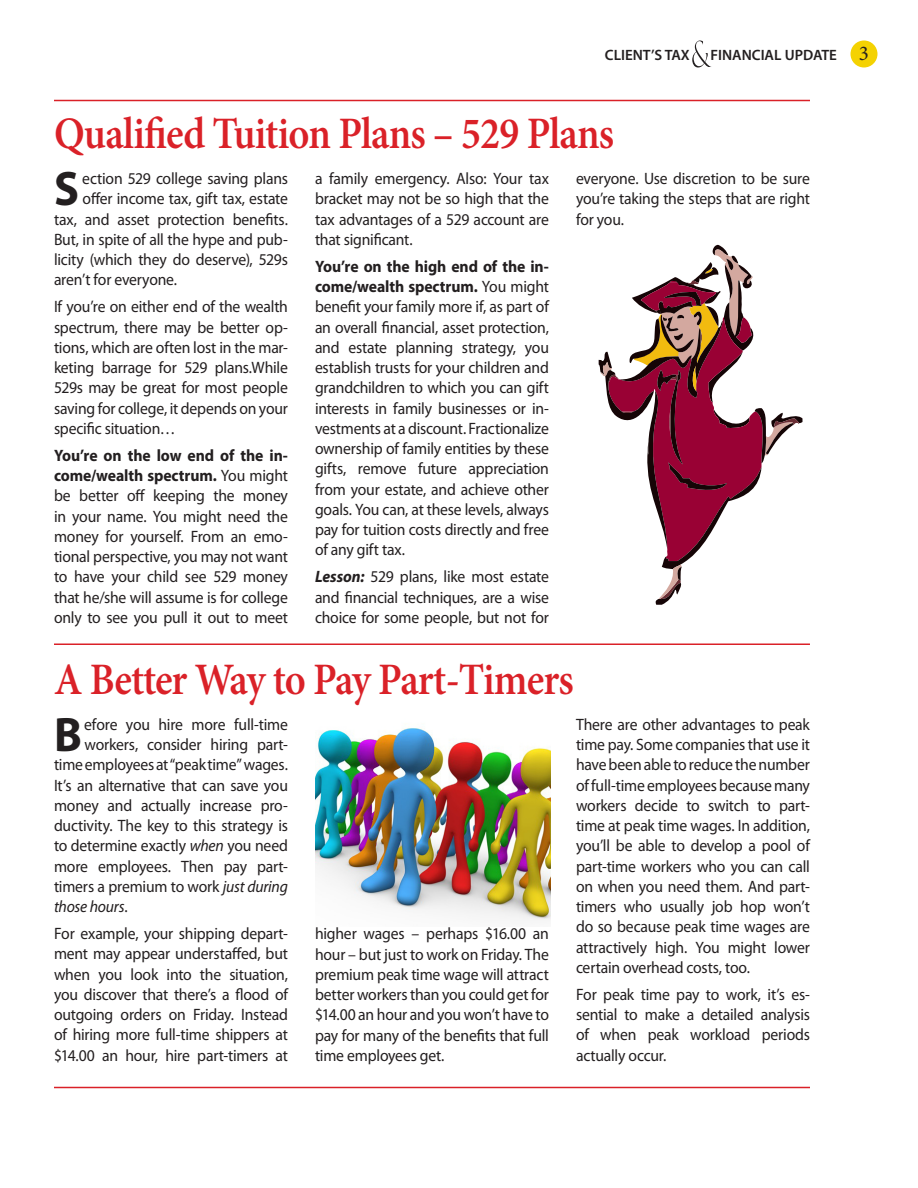
<style>
.page{position:relative;width:918px;height:1188px;background:#fff}
.page>*{position:absolute;margin:0;border:0;box-sizing:border-box;transform-origin:0 0}
.Body_1b_Initial_Cap{font:700 48.6px "Myriad Pro";color:#231f20;scale:.95 1}
.Head_1B_a{font:600 45px "Minion Pro";letter-spacing:-.025em;color:#da2128;scale:.9 1}
.Page_Number{font:21px "Minion Pro";color:#231f20}
.Body_1b{font:16.5px/20.2px "Myriad Pro";letter-spacing:-.015em;color:#231f20;text-align:justify;scale:.95 1}
.Body_1b_Initial_Cap-2{font:16.5px "Myriad Pro";letter-spacing:-.015em;color:#231f20;scale:.95 1}
.Body_1b_Initial_Cap-3{font:italic 16.5px "Myriad Pro";letter-spacing:-.015em;color:#231f20;scale:.95 1}
.CTFU_Page_Header{font:600 15px "Myriad Pro";color:#231f20}
.s1{font-weight:700}
.s2{font-weight:700;font-style:italic}
.s3{font-style:italic}
.s4{font-style:normal}
</style>
<div class="page">
<div style="left:850px;top:40px;width:28px;height:28px;background:#f4d202;border-radius:50%"></div>
<svg style="left:692px;top:40px;width:20px;height:28px"></svg>
<hr style="left:54px;top:100px;width:756px;height:1px;background:#da2128">
<hr style="left:54px;top:1087px;width:756px;height:1px;background:#da2128">
<hr style="left:54px;top:644px;width:756px;height:1px;background:#da2128">
<img style="left:315px;top:728px;width:236px;height:192px">
<svg style="left:599px;top:244px;width:203px;height:361px"></svg>
<p class="CTFU_Page_Header" style="left:605px;top:45px;width:86px">CLIENT’S TAX</p>
<p class="CTFU_Page_Header" style="left:710px;top:45px;width:128px">FINANCIAL UPDATE</p>
<p class="Page_Number" style="left:859px;top:39px;width:12px">3</p>
<p class="Head_1B_a" style="left:54px;top:103px;width:624px">Qualified Tuition Plans – 529 Plans</p>
<p class="Body_1b_Initial_Cap" style="left:54px;top:157px;width:28px">S</p>
<p class="Body_1b_Initial_Cap-2" style="left:82px;top:168px;width:218px">ection 529 college saving plans</p>
<p class="Body_1b_Initial_Cap-2" style="left:83px;top:189px;width:218px">offer income tax, gift tax, estate</p>
<p class="Body_1b_Initial_Cap-2" style="left:54px;top:209px;width:248px">tax, and asset protection benefits.</p>
<p class="Body_1b_Initial_Cap-2" style="left:54px;top:229px;width:248px">But, in spite of all the hype and pub-</p>
<p class="Body_1b_Initial_Cap-2" style="left:54px;top:249px;width:248px">licity (which they do deserve), 529s</p>
<p class="Body_1b_Initial_Cap-2" style="left:54px;top:270px;width:131px">aren’t for everyone.</p>
<p class="Body_1b" style="left:54px;top:296px;width:248px">If you’re on either end of the wealth spectrum, there may be better op&shy;tions, which are often lost in the mar&shy;keting barrage for 529 plans.While 529s may be great for most people saving for college, it depends on your specific situation…</p>
<p class="Body_1b" style="left:54px;top:445px;width:248px"><span class="s1">You’re on the low end of the in&shy;come/wealth spectrum.</span> You might be better off keeping the money in your name. You might need the money for yourself. From an emo&shy;tional perspective, you may not want to have your child see 529 money that he/she will assume is for college only to see you pull it out to meet</p>
<p class="Body_1b" style="left:315px;top:168px;width:248px">a family emergency. Also: Your tax bracket may not be so high that the tax advantages of a 529 account are that significant.</p>
<p class="Body_1b" style="left:315px;top:256px;width:248px"><span class="s1">You’re on the high end of the in&shy;come/wealth spectrum.</span> You might benefit your family more if, as part of an overall financial, asset protection, and estate planning strategy, you establish trusts for your children and grandchildren to which you can gift interests in family businesses or in&shy;vestments at a discount. Fractionalize ownership of family entities by these gifts, remove future appreciation from your estate, and achieve other goals. You can, at these levels, always pay for tuition costs directly and free of any gift tax.</p>
<p class="Body_1b" style="left:315px;top:566px;width:248px"><span class="s2">Lesson:</span> 529 plans, like most estate and financial techniques, are a wise choice for some people, but not for</p>
<p class="Body_1b" style="left:576px;top:168px;width:248px">everyone. Use discretion to be sure you’re taking the steps that are right for you.</p>
<p class="Head_1B_a" style="left:54px;top:648px;width:579px">A Better Way to Pay Part-Timers</p>
<p class="Body_1b_Initial_Cap" style="left:54px;top:703px;width:31px">B</p>
<p class="Body_1b_Initial_Cap-2" style="left:84px;top:714px;width:216px">efore you hire more full-time</p>
<p class="Body_1b_Initial_Cap-2" style="left:85px;top:734px;width:215px">workers, consider hiring part-</p>
<p class="Body_1b_Initial_Cap-2" style="left:54px;top:755px;width:248px">time employees at “peak time” wages.</p>
<p class="Body_1b_Initial_Cap-2" style="left:54px;top:775px;width:248px">It’s an alternative that can save you</p>
<p class="Body_1b_Initial_Cap-2" style="left:54px;top:795px;width:248px">money and actually increase pro-</p>
<p class="Body_1b_Initial_Cap-2" style="left:54px;top:815px;width:248px">ductivity. The key to this strategy is</p>
<p class="Body_1b_Initial_Cap-2" style="left:54px;top:836px;width:248px">to determine exactly <span class="s3">when</span> you need</p>
<p class="Body_1b_Initial_Cap-2" style="left:54px;top:856px;width:247px">more employees. Then pay part-</p>
<p class="Body_1b_Initial_Cap-2" style="left:54px;top:876px;width:248px">timers a premium to work <span class="s3">just during</span></p>
<p class="Body_1b_Initial_Cap-3" style="left:54px;top:896px;width:79px">those hours<span class="s4">.</span></p>
<p class="Body_1b" style="left:54px;top:923px;width:248px">For example, your shipping depart&shy;ment may appear understaffed, but when you look into the situation, you discover that there’s a flood of outgoing orders on Friday. Instead of hiring more full-time shippers at $14.00 an hour, hire part-timers at</p>
<p class="Body_1b" style="left:315px;top:923px;width:248px">higher wages – perhaps $16.00 an hour – but just to work on Friday. The premium peak time wage will attract better workers than you could get for $14.00 an hour and you won’t have to pay for many of the benefits that full time em- ployees get.</p>
<p class="Body_1b" style="left:576px;top:714px;width:248px">There are other advantages to peak time pay. Some companies that use it have been able to reduce the number of full-time employees because many workers decide to switch to part&shy;time at peak time wages. In addition, you’ll be able to develop a pool of part-time workers who you can call on when you need them. And part&shy;timers who usually job hop won’t do so because peak time wages are attractively high. You might lower certain overhead costs, too.</p>
<p class="Body_1b" style="left:576px;top:984px;width:248px;text-align:left">For peak time pay to work, it’s es-- sential to make a detailed analysis of when peak workload periods actually occur.</p>
</div>
